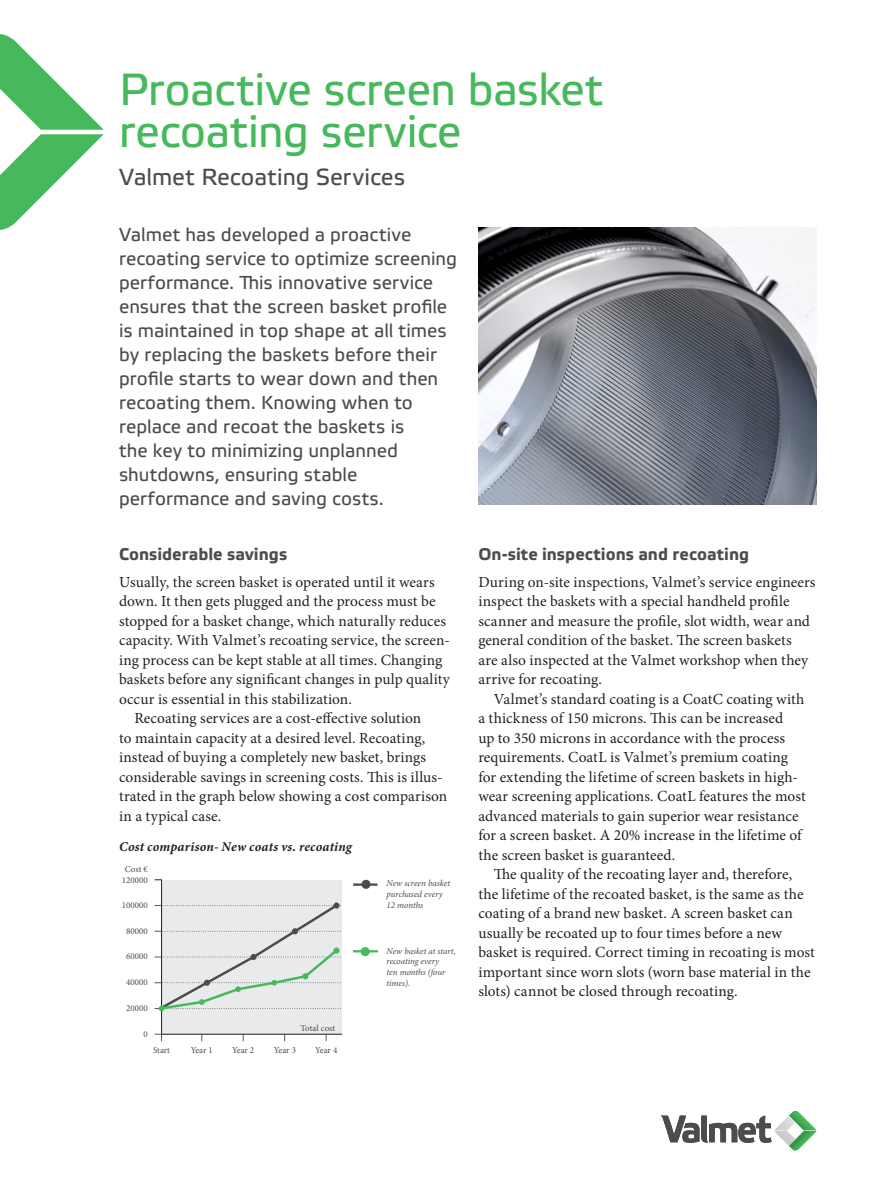
<style>
.page{position:relative;width:893px;height:1191px;background:#fff}
.page>*{position:absolute;margin:0;border:0;box-sizing:border-box;transform-origin:0 0}
.Heading{font:45px/42px "Etelka Text";letter-spacing:-.015em;color:#48b85c}
.Subheading{font:23.25px "Etelka Text";color:#4b4c4d}
.Introduction_Text{font:18.75px/24px "Etelka Text";color:#4b4c4d}
.Paragraph_Heading{font:700 16.8px "Etelka Text";letter-spacing:.005em;color:#4b4c4d}
.Body_Text{font:15.3px/19.5px "Minion Pro";letter-spacing:.005em;color:#231f20}
.Image_Text{font:italic 700 13.5px "Minion Pro";letter-spacing:.015em;color:#231f20}
.Legal_Text{font:italic 9px/10.8px "Minion Pro";letter-spacing:-.005em;color:#4b4c4d}
.Legal_Text-2{font:9px "Minion Pro";color:#4b4c4d}
</style>
<div class="page">
<svg style="left:0;top:34px;width:104px;height:196px"></svg>
<img style="left:478px;top:227px;width:338px;height:278px">
<svg style="left:661px;top:1111px;width:155px;height:40px"></svg>
<hr style="left:353px;top:883px;width:24px;height:2px;background:#4b4c4d">
<svg style="left:361px;top:879px;width:10px;height:10px"></svg>
<hr style="left:353px;top:950px;width:25px;height:2px;background:#48b85c">
<div style="left:361px;top:947px;width:9px;height:9px;background:#48b85c;border-radius:50%"></div>
<svg style="left:155px;top:879px;width:188px;height:162px;background:#e1e4e3"></svg>
<div style="left:333px;top:902px;width:7px;height:6px;border:2px solid #4b4c4d;border-radius:50%"></div>
<p class="Heading" style="left:119px;top:69px;width:486px">Proactive screen basket recoating service</p>
<p class="Subheading" style="left:119px;top:162px;width:288px">Valmet Recoating Services</p>
<p class="Introduction_Text" style="left:119px;top:223px;width:340px">Valmet has developed a proactive recoating service to optimize screening</p>
<p class="Introduction_Text" style="left:119px;top:271px;width:316px">performance. This innovative service</p>
<p class="Introduction_Text" style="left:119px;top:295px;width:330px">ensures that the screen basket profile</p>
<p class="Introduction_Text" style="left:119px;top:319px;width:329px">is maintained in top shape at all times</p>
<p class="Introduction_Text" style="left:119px;top:343px;width:319px">by replacing the baskets before their</p>
<p class="Introduction_Text" style="left:119px;top:367px;width:321px">profile starts to wear down and then</p>
<p class="Introduction_Text" style="left:119px;top:391px;width:295px">recoating them. Knowing when to replace and recoat the baskets is the key to minimizing unplanned shutdowns, ensuring stable performance and saving costs.</p>
<p class="Paragraph_Heading" style="left:119px;top:543px;width:170px">Considerable savings</p>
<p class="Body_Text" style="left:119px;top:572px;width:317px">Usually, the screen basket is operated until it wears</p>
<p class="Body_Text" style="left:119px;top:591px;width:318px">down. It then gets plugged and the process must be</p>
<p class="Body_Text" style="left:119px;top:611px;width:329px">stopped for a basket change, which naturally reduces</p>
<p class="Body_Text" style="left:119px;top:630px;width:332px">capacity. With Valmet’s recoating service, the screen&shy;ing process can be kept stable at all times. Changing</p>
<p class="Body_Text" style="left:119px;top:669px;width:332px">baskets before any significant changes in pulp quality</p>
<p class="Body_Text" style="left:119px;top:689px;width:234px">occur is essential in this stabilization.</p>
<p class="Body_Text" style="left:134px;top:708px;width:288px">Recoating services are a cost-effective solution</p>
<p class="Body_Text" style="left:119px;top:728px;width:308px">to maintain capacity at a desired level. Recoating,</p>
<p class="Body_Text" style="left:119px;top:747px;width:309px">instead of buying a completely new basket, brings</p>
<p class="Body_Text" style="left:119px;top:767px;width:330px">considerable savings in screening costs. This is illus&shy;trated in the graph below showing a cost comparison</p>
<p class="Body_Text" style="left:119px;top:806px;width:104px">in a typical case.</p>
<p class="Image_Text" style="left:119px;top:837px;width:234px">Cost comparison- New coats vs. recoating</p>
<p class="Legal_Text-2" style="left:125px;top:863px;width:25px">Cost €</p>
<p class="Legal_Text-2" style="left:122px;top:873px;width:27px">120000</p>
<p class="Legal_Text-2" style="left:122px;top:899px;width:27px">100000</p>
<p class="Legal_Text-2" style="left:126px;top:925px;width:23px">80000</p>
<p class="Legal_Text-2" style="left:126px;top:950px;width:23px">60000</p>
<p class="Legal_Text-2" style="left:126px;top:976px;width:23px">40000</p>
<p class="Legal_Text-2" style="left:126px;top:1001px;width:23px">20000</p>
<p class="Legal_Text-2" style="left:143px;top:1028px;width:6px">0</p>
<p class="Legal_Text-2" style="left:153px;top:1043px;width:18px">Start</p>
<p class="Legal_Text-2" style="left:301px;top:1021px;width:36px">Total cost</p>
<p class="Legal_Text-2" style="left:191px;top:1043px;width:24px">Year 1</p>
<p class="Legal_Text-2" style="left:232px;top:1043px;width:24px">Year 2</p>
<p class="Legal_Text-2" style="left:274px;top:1043px;width:24px">Year 3</p>
<p class="Legal_Text-2" style="left:315px;top:1043px;width:24px">Year 4</p>
<p class="Legal_Text" style="left:387px;top:878px;width:65px">New screen basket purchased every<br>12 months</p>
<p class="Legal_Text" style="left:387px;top:945px;width:71px">New basket at start, recoating every<br>ten months (four times).</p>
<p class="Paragraph_Heading" style="left:478px;top:543px;width:272px">On-site inspections and recoating</p>
<p class="Body_Text" style="left:478px;top:572px;width:339px">During on-site inspections, Valmet’s service engineers</p>
<p class="Body_Text" style="left:478px;top:591px;width:313px">inspect the baskets with a special handheld profile</p>
<p class="Body_Text" style="left:478px;top:611px;width:333px">scanner and measure the profile, slot width, wear and</p>
<p class="Body_Text" style="left:478px;top:630px;width:315px">general condition of the basket. The screen baskets</p>
<p class="Body_Text" style="left:478px;top:650px;width:331px">are also inspected at the Valmet workshop when they</p>
<p class="Body_Text" style="left:478px;top:669px;width:125px">arrive for recoating.</p>
<p class="Body_Text" style="left:494px;top:689px;width:312px">Valmet’s standard coating is a CoatC coating with</p>
<p class="Body_Text" style="left:478px;top:708px;width:306px">a thickness of 150 microns. This can be increased</p>
<p class="Body_Text" style="left:478px;top:728px;width:308px">up to 350 microns in accordance with the process</p>
<p class="Body_Text" style="left:478px;top:747px;width:311px">requirements. CoatL is Valmet’s premium coating</p>
<p class="Body_Text" style="left:478px;top:767px;width:329px">for extending the lifetime of screen baskets in high&shy;wear screening applications. CoatL features the most</p>
<p class="Body_Text" style="left:478px;top:806px;width:322px">advanced materials to gain superior wear resistance</p>
<p class="Body_Text" style="left:478px;top:825px;width:325px">for a screen basket. A 20% increase in the lifetime of</p>
<p class="Body_Text" style="left:478px;top:845px;width:198px">the screen basket is guaranteed.</p>
<p class="Body_Text" style="left:494px;top:864px;width:300px">The quality of the recoating layer and, therefore,</p>
<p class="Body_Text" style="left:478px;top:884px;width:327px">the lifetime of the recoated basket, is the same as the</p>
<p class="Body_Text" style="left:478px;top:903px;width:316px">coating of a brand new basket. A screen basket can</p>
<p class="Body_Text" style="left:478px;top:923px;width:305px">usually be recoated up to four times before a new</p>
<p class="Body_Text" style="left:478px;top:942px;width:338px">basket is required. Correct timing in recoating is most</p>
<p class="Body_Text" style="left:478px;top:962px;width:334px">important since worn slots (worn base material in the</p>
<p class="Body_Text" style="left:478px;top:981px;width:261px">slots) cannot be closed through recoating.</p>
</div>
